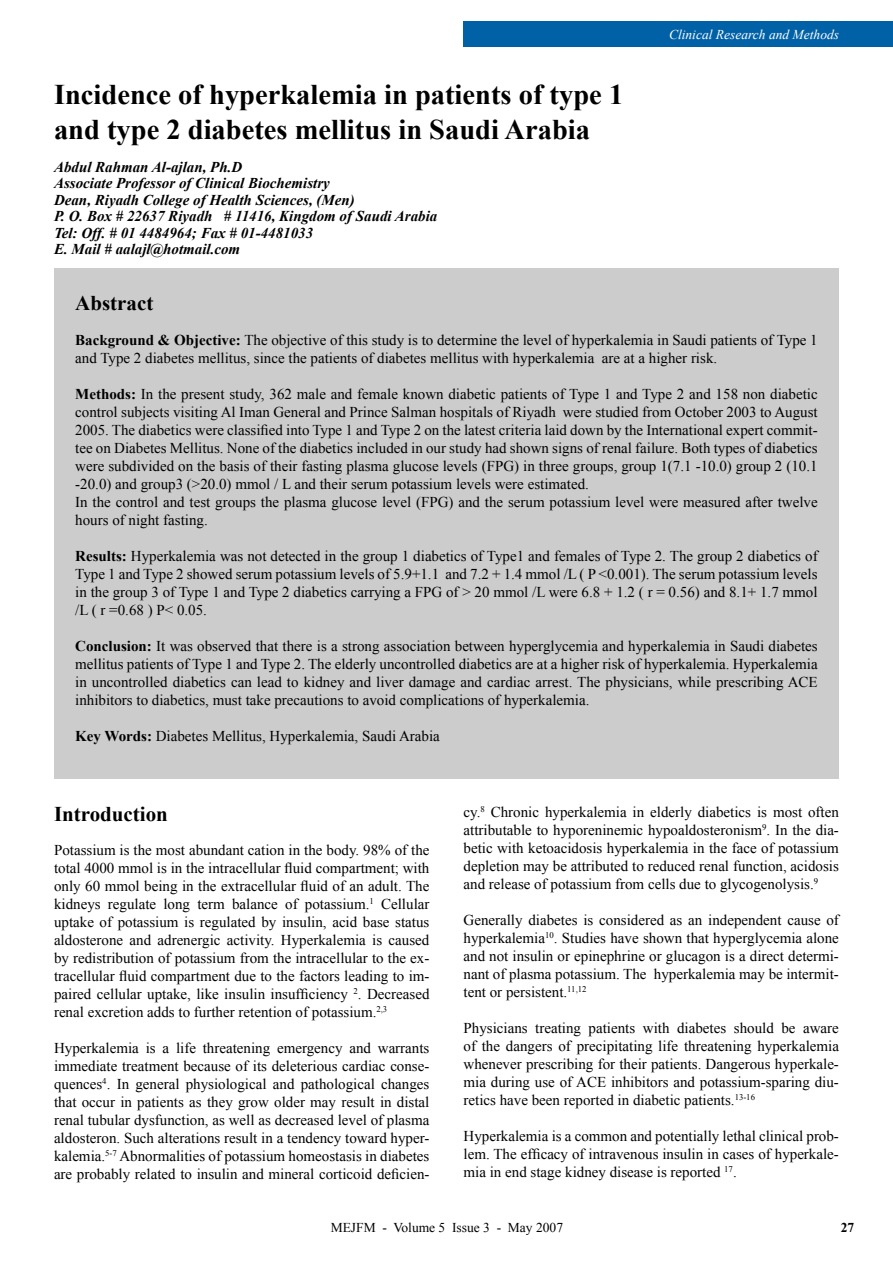
<style>
.page{position:relative;width:893px;height:1263px;background:#fff}
.page>*{position:absolute;margin:0;border:0;box-sizing:border-box;transform-origin:0 0}
.t1{font:700 28.5px/34.2px "Times New Roman";color:#000}
.t2{font:700 21px "Times New Roman";color:#000}
.t3{font:15px/18px "Times New Roman";color:#000;text-align:justify}
.t4{font:italic 700 15px/16.5px "Times New Roman";color:#000}
.t5{font:13.5px "Times New Roman";color:#000}
.t6{font:italic 13.5px "Times New Roman";color:#fff}
.t7{font:700 13.5px "Times New Roman";color:#000}
.s1{font-weight:700}
</style>
<div class="page">
<div style="left:463px;top:21px;width:430px;height:26px;background:#0061a7"></div>
<div style="left:54px;top:268px;width:785px;height:510px;background:#ccc"></div>
<h1 class="t1" style="left:54px;top:77px;width:571px">Incidence of hyperkalemia in patients of type 1 and type 2 diabetes mellitus in Saudi Arabia</h1>
<p class="t4" style="left:54px;top:158px;width:385px">Abdul Rahman Al-ajlan, Ph.D<br>Associate Professor of Clinical Biochemistry<br>Dean, Riyadh College of Health Sciences, (Men)<br>P. O. Box # 22637 Riyadh # 11416, Kingdom of Saudi Arabia Tel: Off. # 01 4484964; Fax # 01-4481033<br>E. Mail # aalajl@hotmail.com</p>
<p class="t6" style="left:669px;top:25px;width:172px">Clinical Research and Methods</p>
<h2 class="t2" style="left:75px;top:289px;width:80px">Abstract</h2>
<p class="t3" style="left:75px;top:330px;width:744px"><span class="s1">Background &amp; Objective:</span> The objective of this study is to determine the level of hyperkalemia in Saudi patients of Type 1 and Type 2 diabetes mellitus, since the patients of diabetes mellitus with hyperkalemia are at a higher risk.</p>
<p class="t3" style="left:75px;top:384px;width:744px;text-align:left"><span class="s1">Methods:</span> In the present study, 362 male and female known diabetic patients of Type 1 and Type 2 and 158 non diabetic control subjects visiting Al Iman General and Prince Salman hospitals of Riyadh were studied from October 2003 to August 2005. The diabetics were classified into Type 1 and Type 2 on the latest criteria laid down by the International expert commit&shy;tee on Diabetes Mellitus. None of the diabetics included in our study had shown signs of renal failure. Both types of diabetics were subdivided on the basis of their fasting plasma glucose levels (FPG) in three groups, group 1(7.1 -10.0) group 2 (10.1 -20.0) and group3 (&gt;20.0) mmol / L and their serum potassium levels were estimated.<br>In the control and test groups the plasma glucose level (FPG) and the serum potassium level were measured after twelve hours of night fasting.</p>
<p class="t3" style="left:75px;top:546px;width:744px"><span class="s1">Results:</span> Hyperkalemia was not detected in the group 1 diabetics of Type1 and females of Type 2. The group 2 diabetics of Type 1 and Type 2 showed serum potassium levels of 5.9+1.1 and 7.2 + 1.4 mmol /L ( P &lt;0.001). The serum potassium levels in the group 3 of Type 1 and Type 2 diabetics carrying a FPG of &gt; 20 mmol /L were 6.8 + 1.2 ( r = 0.56) and 8.1+ 1.7 mmol /L ( r =0.68 ) P&lt; 0.05.</p>
<p class="t3" style="left:75px;top:636px;width:744px"><span class="s1">Conclusion:</span> It was observed that there is a strong association between hyperglycemia and hyperkalemia in Saudi diabetes mellitus patients of Type 1 and Type 2. The elderly uncontrolled diabetics are at a higher risk of hyperkalemia. Hyperkalemia in uncontrolled diabetics can lead to kidney and liver damage and cardiac arrest. The physicians, while prescribing ACE inhibitors to diabetics, must take precautions to avoid complications of hyperkalemia.</p>
<p class="t3" style="left:75px;top:726px;width:366px"><span class="s1">Key Words:</span> Diabetes Mellitus, Hyperkalemia, Saudi Arabia</p>
<h2 class="t2" style="left:54px;top:799px;width:115px">Introduction</h2>
<p class="t3" style="left:54px;top:841px;width:377px">Potassium is the most abundant cation in the body. 98% of the total 4000 mmol is in the intracellular fluid compartment; with only 60 mmol being in the extracellular fluid of an adult. The kidneys regulate long term balance of potassium.<sup>1</sup> Cellular uptake of potassium is regulated by insulin, acid base status aldosterone and adrenergic activity. Hyperkalemia is caused by redistribution of potassium from the intracellular to the ex&shy;tracellular fluid compartment due to the factors leading to im&shy;paired cellular uptake, like insulin insufficiency <sup>2</sup>. Decreased renal excretion adds to further retention of potassium.<sup>2,3</sup></p>
<p class="t3" style="left:54px;top:1039px;width:377px">Hyperkalemia is a life threatening emergency and warrants immediate treatment because of its deleterious cardiac conse&shy;quences<sup>4</sup>. In general physiological and pathological changes that occur in patients as they grow older may result in distal renal tubular dysfunction, as well as decreased level of plasma aldosteron. Such alterations result in a tendency toward hyper&shy;kalemia.<sup>5-7</sup> Abnormalities of potassium homeostasis in diabetes are probably related to insulin and mineral corticoid deficien-</p>
<p class="t3" style="left:463px;top:803px;width:377px">cy.<sup>8</sup> Chronic hyperkalemia in elderly diabetics is most often attributable to hyporeninemic hypoaldosteronism<sup>9</sup>. In the dia&shy;betic with ketoacidosis hyperkalemia in the face of potassium depletion may be attributed to reduced renal function, acidosis and release of potassium from cells due to glycogenolysis.<sup>9</sup></p>
<p class="t3" style="left:463px;top:911px;width:377px">Generally diabetes is considered as an independent cause of hyperkalemia<sup>10</sup>. Studies have shown that hyperglycemia alone and not insulin or epinephrine or glucagon is a direct determi&shy;nant of plasma potassium. The hyperkalemia may be intermit&shy;tent or persistent.<sup>11,12</sup></p>
<p class="t3" style="left:463px;top:1019px;width:377px">Physicians treating patients with diabetes should be aware of the dangers of precipitating life threatening hyperkalemia whenever prescribing for their patients. Dangerous hyperkale&shy;mia during use of ACE inhibitors and potassium-sparing diu&shy;retics have been reported in diabetic patients.<sup>13-16</sup></p>
<p class="t3" style="left:463px;top:1127px;width:377px">Hyperkalemia is a common and potentially lethal clinical prob&shy;lem. The efficacy of intravenous insulin in cases of hyperkale&shy;mia in end stage kidney disease is reported <sup>17</sup>.</p>
<p class="t5" style="left:331px;top:1218px;width:234px">MEJFM - Volume 5 Issue 3 - May 2007</p>
<p class="t7" style="left:841px;top:1218px;width:15px">27</p>
</div>
